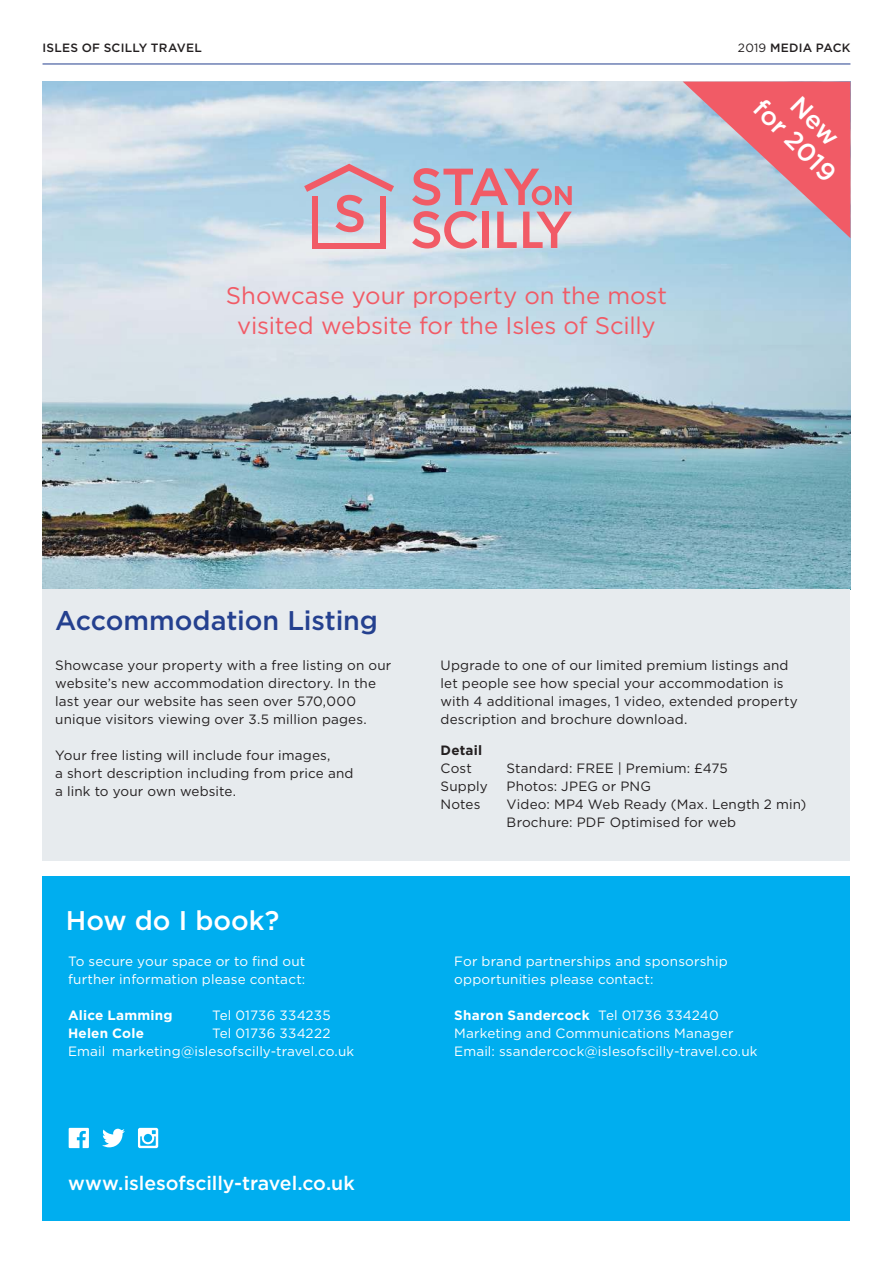
<style>
.page{position:relative;width:893px;height:1263px;background:#fff}
.page>*{position:absolute;margin:0;border:0;box-sizing:border-box;transform-origin:0 0}
.t1{font:500 51.9px "Gotham HTF";color:#f15b66}
.t2{font:500 27px "Gotham HTF";letter-spacing:-.005em;color:#24408f}
.t3{font:500 27px "Gotham HTF";color:#fff}
.t4{font:500 25.5px "Gotham HTF";color:#fff}
.t5{font:24px/30px "Gotham HTF";letter-spacing:-.01em;color:#f15b66;text-align:center}
.t6{font:500 19.5px "Gotham HTF";letter-spacing:-.005em;color:#fff}
.t7{font:13.5px/18px "Gotham HTF";letter-spacing:.01em;color:#231f20}
.t8{font:13.5px/18px "Gotham HTF";letter-spacing:.01em;color:#fff}
.t9{font:700 13.5px "Gotham HTF";letter-spacing:.015em;color:#fff}
.t10{font:700 13.5px "Gotham HTF";letter-spacing:.015em;color:#231f20}
.t11{font:500 12px "Gotham HTF";letter-spacing:.02em;color:#231f20}
.s1{font-weight:400}
.s2{font-weight:700}
</style>
<div class="page">
<img style="left:43px;top:82px;width:807px;height:508px">
<hr style="left:43px;top:64px;width:807px;height:1px;background:#24408f">
<div style="left:43px;top:875px;width:807px;height:345px;background:#00aeef"></div>
<div style="left:43px;top:590px;width:807px;height:271px;background:#e7ebee"></div>
<svg style="left:102px;top:1129px;width:23px;height:18px"></svg>
<svg style="left:138px;top:1128px;width:20px;height:20px"></svg>
<svg style="left:69px;top:1128px;width:20px;height:20px"></svg>
<svg style="left:304px;top:164px;width:90px;height:28px;background:#bfb4c6"></svg>
<div style="left:313px;top:243px;width:73px;height:6px;background:#f15b66"></div>
<div style="left:313px;top:196px;width:5px;height:53px;background:#f15b66"></div>
<div style="left:380px;top:196px;width:6px;height:53px;background:#f15b66"></div>
<svg style="left:412px;top:168px;width:160px;height:81px;background:#cdacbb"></svg>
<svg style="left:683px;top:82px;width:167px;height:156px;background:#d094a3"></svg>
<p class="t11" style="left:43px;top:44px;width:161px">ISLES OF SCILLY TRAVEL</p>
<p class="t11" style="left:738px;top:44px;width:114px"><span class="s1">2019</span> MEDIA PACK</p>
<h1 class="t1" style="left:333px;top:193px;width:35px">S</h1>
<h3 class="t5" style="left:226px;top:281px;width:443px">Showcase your property on the most visited website for the Isles of Scilly</h3>
<h3 class="t4" style="left:765px;top:97px;width:106px;rotate:45deg">for 2019</h3>
<h2 class="t2" style="left:55px;top:610px;width:324px">Accommodation Listing</h2>
<p class="t7" style="left:55px;top:657px;width:338px">Showcase your property with a free listing on our website’s new accommodation directory. In the last year our website has seen over 570,000 unique visitors viewing over 3.5 million pages.</p>
<p class="t7" style="left:55px;top:747px;width:300px">Your free listing will include four images,<br>a short description including from price and a link to your own website.</p>
<h2 class="t3" style="left:66px;top:910px;width:215px">How do I book?</h2>
<p class="t8" style="left:68px;top:952px;width:239px">To secure your space or to find out further information please contact:</p>
<p class="t9" style="left:68px;top:1009px;width:106px">Alice Lamming</p>
<p class="t8" style="left:212px;top:1006px;width:120px">Tel 01736 334235</p>
<p class="t9" style="left:68px;top:1027px;width:77px">Helen Cole</p>
<p class="t8" style="left:68px;top:1024px;width:288px;text-indent:144px">Tel 01736 334222<br>Email marketing@islesofscilly-travel.co.uk</p>
<h3 class="t6" style="left:68px;top:1175px;width:288px">www.islesofscilly-travel.co.uk</h3>
<p class="t7" style="left:441px;top:657px;width:359px">Upgrade to one of our limited premium listings and let people see how special your accommodation is with 4 additional images, 1 video, extended property description and brochure download.</p>
<p class="t10" style="left:441px;top:745px;width:43px">Detail</p>
<p class="t7" style="left:441px;top:759px;width:33px">Cost</p>
<p class="t7" style="left:507px;top:759px;width:223px">Standard: FREE | Premium: £475</p>
<p class="t7" style="left:441px;top:777px;width:49px">Supply</p>
<p class="t7" style="left:507px;top:777px;width:146px">Photos: JPEG or PNG</p>
<p class="t7" style="left:441px;top:795px;width:41px">Notes</p>
<p class="t7" style="left:507px;top:795px;width:301px">Video: MP4 Web Ready (Max. Length 2 min)<br>Brochure: PDF Optimised for web</p>
<p class="t8" style="left:454px;top:952px;width:275px">For brand partnerships and sponsorship opportunities please contact:</p>
<p class="t8" style="left:454px;top:1006px;width:305px"><span class="s2">Sharon Sandercock</span> Tel 01736 334240<br>Marketing and Communications Manager<br>Email: ssandercock@islesofscilly-travel.co.uk</p>
</div>
